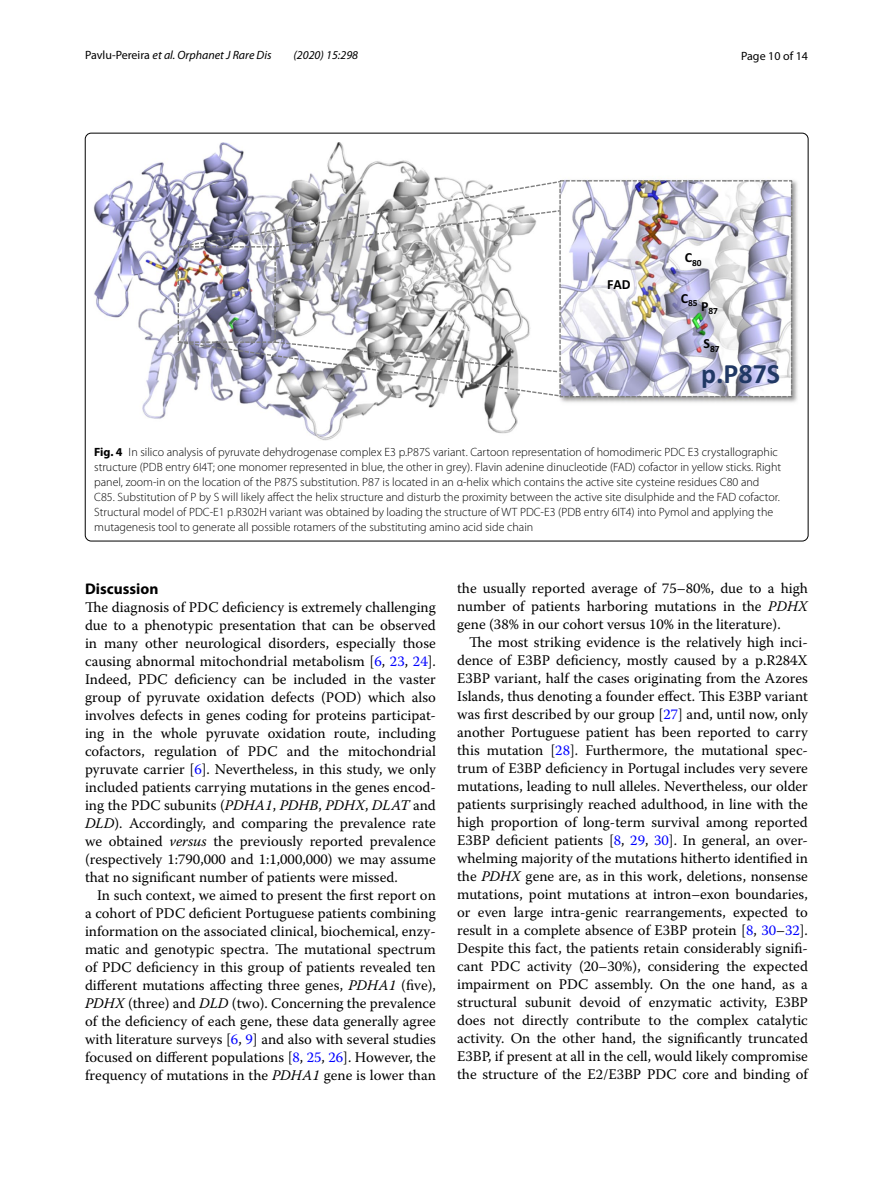
<style>
.page{position:relative;width:893px;height:1187px;background:#fff}
.page>*{position:absolute;margin:0;border:0;box-sizing:border-box;transform-origin:0 0}
.t1{font:28.05px "Calibri Bold 2";color:#203864}
.t2{font:700 15.45px "Myriad Pro";color:#000}
.t3{font:14.7px/18px "Warnock Pro";color:#000;text-align:justify}
.t4{font:13.95px "Calibri Bold 2";color:#000}
.t5{font:300 12px/15px "Myriad Pro";color:#000}
.t6{font:italic 12px "Myriad Pro";color:#000}
.t7{font:12px "Myriad Pro";color:#000}
.t8{font:9.45px "Calibri Bold 2";letter-spacing:-.005em;color:#000}
.s1{font-style:normal}
.s2{font-weight:700}
.s3{color:#00f}
.s4{font-style:italic}
</style>
<div class="page">
<img style="left:94px;top:142px;width:704px;height:298px">
<svg style="left:177px;top:180px;width:385px;height:217px"></svg>
<div style="left:559px;top:180px;width:233px;height:217px;border:1px dashed #7f7f7f"></div>
<p class="t6" style="left:85px;top:48px;width:188px"><span class="s1">Pavlu‑Pereira</span> et al. Orphanet J Rare Dis</p>
<p class="t6" style="left:294px;top:48px;width:66px">(2020) 15:298</p>
<p class="t7" style="left:741px;top:48px;width:68px">Page 10 of 14</p>
<p class="t4" style="left:607px;top:276px;width:25px">FAD</p>
<p class="t8" style="left:685px;top:256px;width:18px"><sup>C</sup>80</p>
<p class="t8" style="left:681px;top:297px;width:18px"><sup>C</sup>85</p>
<p class="t8" style="left:701px;top:305px;width:18px"><sup>P</sup>87</p>
<p class="t8" style="left:703px;top:342px;width:17px"><sup>S</sup>87</p>
<h1 class="t1" style="left:701px;top:356px;width:81px">p.P87S</h1>
<p class="t5" style="left:94px;top:444px;width:688px"><span class="s2">Fig. 4</span> In silico analysis of pyruvate dehydrogenase complex E3 p.P87S variant. Cartoon representation of homodimeric PDC E3 crystallographic structure (PDB entry 6I4T; one monomer represented in blue, the other in grey). Flavin adenine dinucleotide (FAD) cofactor in yellow sticks. Right panel, zoom-in on the location of the P87S substitution. P87 is located in an α-helix which contains the active site cysteine residues C80 and C85. Substitution of P by S will likely affect the helix structure and disturb the proximity between the active site disulphide and the FAD cofactor.<br>Structural model of PDC-E1 p.R302H variant was obtained by loading the structure of WT PDC-E3 (PDB entry 6IT4) into Pymol and applying the mutagenesis tool to generate all possible rotamers of the substituting amino acid side chain</p>
<p class="t2" style="left:85px;top:578px;width:75px">Discussion</p>
<p class="t3" style="left:85px;top:597px;width:352px">The diagnosis of PDC deficiency is extremely challenging due to a phenotypic presentation that can be observed in many other neurological disorders, especially those causing abnormal mitochondrial metabolism [<span class="s3">6</span>, <span class="s3">23</span>, <span class="s3">24</span>].<br>Indeed, PDC deficiency can be included in the vaster group of pyruvate oxidation defects (POD) which also involves defects in genes coding for proteins participat&shy;ing in the whole pyruvate oxidation route, including cofactors, regulation of PDC and the mitochondrial pyruvate carrier [<span class="s3">6</span>]. Nevertheless, in this study, we only included patients carrying mutations in the genes encod&shy;ing the PDC subunits (<span class="s4">PDHA1</span>, <span class="s4">PDHB</span>, <span class="s4">PDHX</span>, <span class="s4">DLAT</span> and <span class="s4">DLD</span>). Accordingly, and comparing the prevalence rate we obtained <span class="s4">versus</span> the previously reported prevalence (respectively 1:790,000 and 1:1,000,000) we may assume that no significant number of patients were missed.</p>
<p class="t3" style="left:85px;top:885px;width:352px;text-indent:12px">In such context, we aimed to present the first report on a cohort of PDC deficient Portuguese patients combining information on the associated clinical, biochemical, enzy&shy;matic and genotypic spectra. The mutational spectrum of PDC deficiency in this group of patients revealed ten different mutations affecting three genes, <span class="s4">PDHA1</span> (five), <span class="s4">PDHX</span> (three) and <span class="s4">DLD</span> (two). Concerning the prevalence of the deficiency of each gene, these data generally agree with literature surveys [<span class="s3">6</span>, <span class="s3">9</span>] and also with several studies focused on different populations [<span class="s3">8</span>, <span class="s3">25</span>, <span class="s3">26</span>]. However, the frequency of mutations in the <span class="s4">PDHA1</span> gene is lower than</p>
<p class="t3" style="left:457px;top:578px;width:352px">the usually reported average of 75–80%, due to a high number of patients harboring mutations in the <span class="s4">PDHX </span>gene (38% in our cohort versus 10% in the literature).</p>
<p class="t3" style="left:457px;top:632px;width:352px;text-indent:12px">The most striking evidence is the relatively high inci&shy;dence of E3BP deficiency, mostly caused by a p.R284X E3BP variant, half the cases originating from the Azores Islands, thus denoting a founder effect. This E3BP variant was first described by our group [<span class="s3">27</span>] and, until now, only another Portuguese patient has been reported to carry this mutation [<span class="s3">28</span>]. Furthermore, the mutational spec&shy;trum of E3BP deficiency in Portugal includes very severe mutations, leading to null alleles. Nevertheless, our older patients surprisingly reached adulthood, in line with the high proportion of long-term survival among reported E3BP deficient patients [<span class="s3">8</span>, <span class="s3">29</span>, <span class="s3">30</span>]. In general, an over&shy;whelming majority of the mutations hitherto identified in the <span class="s4">PDHX</span> gene are, as in this work, deletions, nonsense mutations, point mutations at intron–exon boundaries, or even large intra-genic rearrangements, expected to result in a complete absence of E3BP protein [<span class="s3">8</span>, <span class="s3">30</span>–<span class="s3">32</span>].<br>Despite this fact, the patients retain considerably signifi&shy;cant PDC activity (20–30%), considering the expected impairment on PDC assembly. On the one hand, as a structural subunit devoid of enzymatic activity, E3BP does not directly contribute to the complex catalytic activity. On the other hand, the significantly truncated E3BP, if present at all in the cell, would likely compromise the structure of the E2/E3BP PDC core and binding of</p>
</div>
